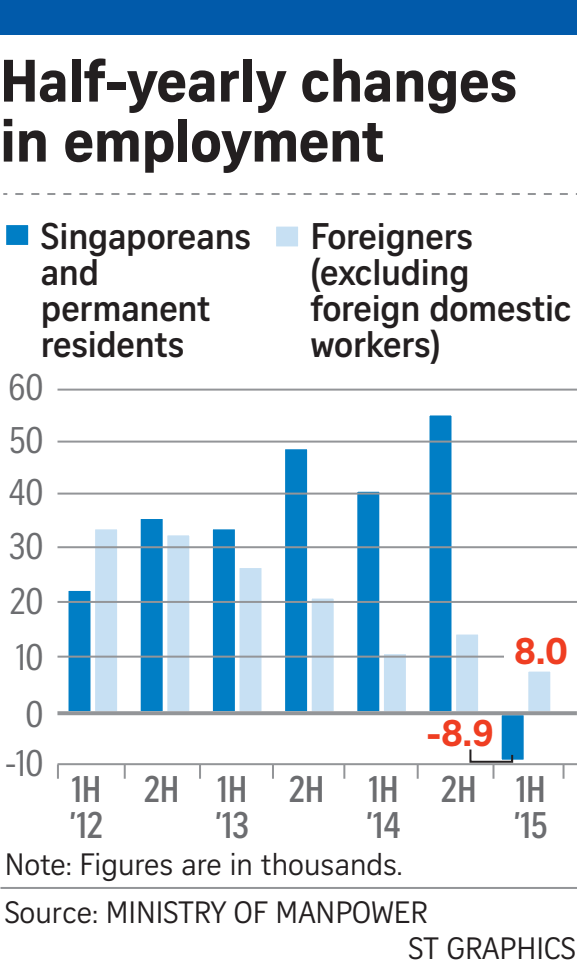
<style>
.page{position:relative;width:577px;height:964px;background:#fff}
.page>*{position:absolute;margin:0;border:0;box-sizing:border-box;transform-origin:0 0}
.t1{font:700 58px/60px "Curator Serp Text";letter-spacing:-.01em;color:#231f20}
.t2{font:700 36px/36px "Curator Head ST Semi";letter-spacing:-.01em;color:#231f20}
.t3{font:700 36px/36px "Curator Head Cond ST Semi";color:#6c6d70}
.t4{font:36px "Curator Head Cond ST Regular";color:#6c6d70}
.t5{font:700 36px "Curator Serp Text";color:#ef3e22}
.t6{font:30px "Curator Serp Text";color:#231f20}
</style>
<div class="page">
<div style="left:91px;top:525px;width:30px;height:190px;background:#c7e0f3;border:4px solid #fff"></div>
<div style="left:163px;top:531px;width:30px;height:184px;background:#c7e0f3;border:4px solid #fff"></div>
<div style="left:235px;top:564px;width:30px;height:151px;background:#c7e0f3;border:4px solid #fff"></div>
<div style="left:307px;top:594px;width:30px;height:121px;background:#c7e0f3;border:4px solid #fff"></div>
<div style="left:380px;top:650px;width:30px;height:65px;background:#c7e0f3;border:4px solid #fff"></div>
<div style="left:452px;top:630px;width:30px;height:85px;background:#c7e0f3;border:4px solid #fff"></div>
<div style="left:524px;top:667px;width:30px;height:48px;background:#c7e0f3;border:4px solid #fff"></div>
<div style="left:64px;top:587px;width:30px;height:128px;background:#007ec5;border:4px solid #fff"></div>
<div style="left:137px;top:515px;width:30px;height:200px;background:#007ec5;border:4px solid #fff"></div>
<div style="left:209px;top:525px;width:30px;height:190px;background:#007ec5;border:4px solid #fff"></div>
<div style="left:281px;top:445px;width:30px;height:270px;background:#007ec5;border:4px solid #fff"></div>
<div style="left:353px;top:488px;width:30px;height:227px;background:#007ec5;border:4px solid #fff"></div>
<div style="left:425px;top:411px;width:30px;height:304px;background:#007ec5;border:4px solid #fff"></div>
<div style="left:497px;top:711px;width:30px;height:53px;background:#007ec5;border:4px solid #fff"></div>
<svg style="left:15px;top:193px;width:561px;height:2px"></svg>
<div style="left:0;top:0;width:576px;height:34px;background:#015aaa"></div>
<hr style="left:57px;top:763px;width:519px;height:2px;background:#939598">
<hr style="left:57px;top:655px;width:519px;height:2px;background:#939598">
<hr style="left:57px;top:601px;width:519px;height:2px;background:#939598">
<hr style="left:57px;top:546px;width:519px;height:2px;background:#939598">
<hr style="left:57px;top:492px;width:519px;height:2px;background:#939598">
<hr style="left:57px;top:440px;width:519px;height:2px;background:#939598">
<hr style="left:57px;top:389px;width:519px;height:2px;background:#939598">
<hr style="left:0;top:887px;width:576px;height:2px;background:#939598">
<svg style="left:124px;top:765px;width:2px;height:14px"></svg>
<svg style="left:57px;top:764px;width:2px;height:15px"></svg>
<svg style="left:199px;top:765px;width:2px;height:14px"></svg>
<svg style="left:272px;top:765px;width:2px;height:14px"></svg>
<svg style="left:343px;top:765px;width:2px;height:14px"></svg>
<svg style="left:416px;top:765px;width:2px;height:14px"></svg>
<svg style="left:562px;top:765px;width:2px;height:14px"></svg>
<div style="left:504px;top:632px;width:72px;height:31px;background:#fff"></div>
<svg style="left:57px;top:711px;width:519px;height:4px;background:#989a9d"></svg>
<svg style="left:468px;top:747px;width:46px;height:32px"></svg>
<div style="left:4px;top:223px;width:26px;height:24px;background:#007ec5"></div>
<div style="left:2px;top:221px;width:30px;height:28px;border:4px solid #fff"></div>
<div style="left:272px;top:223px;width:30px;height:27px;background:#c7e0f3;border:4px solid #fff"></div>
<h1 class="t1" style="left:0;top:50px;width:518px">Half-yearly changes in employment</h1>
<p class="t2" style="left:41px;top:218px;width:212px">Singaporeans and permanent residents</p>
<p class="t2" style="left:310px;top:218px;width:262px">Foreigners (excluding foreign domestic workers)</p>
<p class="t4" style="left:9px;top:368px;width:36px">60</p>
<p class="t4" style="left:9px;top:420px;width:36px">50</p>
<p class="t4" style="left:9px;top:472px;width:36px">40</p>
<p class="t4" style="left:9px;top:527px;width:36px">30</p>
<p class="t4" style="left:10px;top:581px;width:35px">20</p>
<p class="t4" style="left:16px;top:637px;width:29px">10</p>
<p class="t4" style="left:25px;top:694px;width:19px">0</p>
<p class="t4" style="left:5px;top:744px;width:40px">-10</p>
<p class="t5" style="left:426px;top:711px;width:68px">-8.9</p>
<p class="t5" style="left:514px;top:629px;width:55px">8.0</p>
<p class="t3" style="left:70px;top:772px;width:34px">1H ’12</p>
<p class="t3" style="left:144px;top:772px;width:106px;text-align:right">2H 1H ’13</p>
<p class="t3" style="left:514px;top:772px;width:35px">1H ’15</p>
<p class="t3" style="left:289px;top:772px;width:37px">2H</p>
<p class="t3" style="left:441px;top:772px;width:37px">2H</p>
<p class="t3" style="left:366px;top:772px;width:36px">1H ’14</p>
<p class="t6" style="left:5px;top:847px;width:399px">Note: Figures are in thousands.</p>
<p class="t6" style="left:5px;top:895px;width:424px">Source: MINISTRY OF MANPOWER</p>
<p class="t6" style="left:408px;top:931px;width:169px">ST GRAPHICS</p>
</div>
